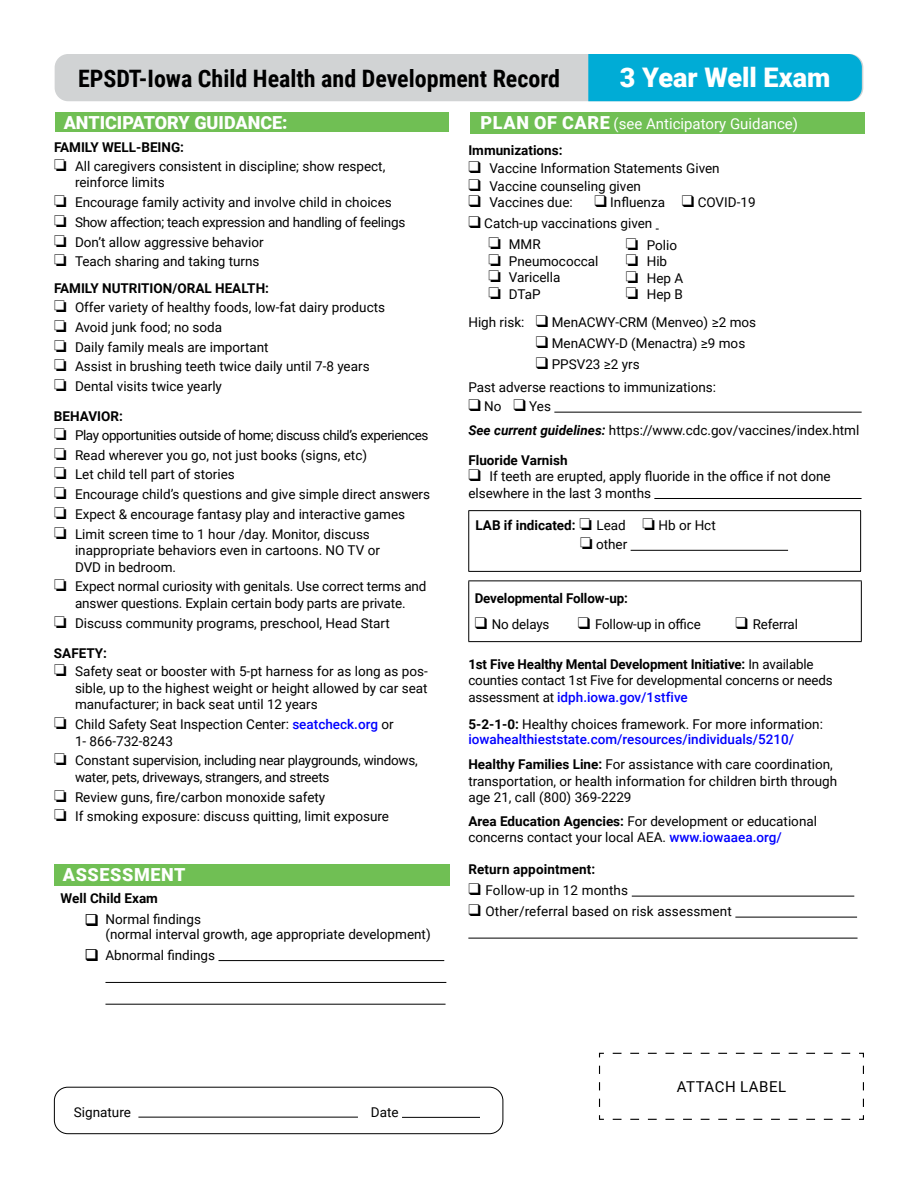
<style>
.page{position:relative;width:918px;height:1188px;background:#fff}
.page>*{position:absolute;margin:0;border:0;box-sizing:border-box;transform-origin:0 0}
.t1{font:900 27px "Roboto";color:#fff}
.Roboto_text{font:700 24px "Roboto Condensed";color:#000}
.Roboto_text-2{font:900 18px "Roboto";color:#fff}
.Roboto_text-3{font:900 18px "Roboto";letter-spacing:.035em;color:#fff}
.Roboto_text-4{font:15px "Roboto";color:#fff}
.Roboto_9_pt{font:15px "Roboto";letter-spacing:.035em;color:#000}
.Roboto_text-5{font:13.5px/16.5px "Roboto";color:#000}
.Roboto_9_pt-2{font:13.5px/16.5px "Roboto";color:#000}
.Roboto_text-6{font:700 13.5px "Roboto";color:#000}
.Roboto_text-7{font:13.5px/16.5px "Roboto";letter-spacing:-.02em;color:#000}
.Roboto_7_pt{font:13.5px/16.5px "Roboto";color:#000}
.Roboto_9_pt-3{font:500 13.5px/15px "Roboto";color:#00f}
.Roboto_text-8{font:13.5px "Roboto";letter-spacing:-.03em;color:#000}
.Roboto_9_pt_bold{font:700 13.5px "Roboto";color:#000}
._9pt_bullet{font:700 13.5px "Roboto";color:#000}
.s1{font-weight:900;font-size:18px}
.s2{font-weight:700;font-style:italic}
.s3{font-weight:400}
.s4{font-weight:500;color:#00f}
.s5{font-weight:700}
.s6{font-weight:700;color:#000}
.s7{font-weight:400;color:#000}
</style>
<div class="page">
<hr style="left:138px;top:1117px;width:220px;height:1px;background:#000">
<hr style="left:402px;top:1117px;width:78px;height:1px;background:#000">
<div style="left:54px;top:1087px;width:449px;height:47px;border:1px solid #000;border-radius:14px"></div>
<div style="left:55px;top:54px;width:808px;height:47px;background:#d1d3d4;border-radius:14px"></div>
<div style="left:588px;top:54px;width:274px;height:47px;background:#00acd6"></div>
<div style="left:55px;top:112px;width:393px;height:20px;background:#70bf54"></div>
<svg style="left:598px;top:1052px;width:266px;height:68px"></svg>
<hr style="left:468px;top:580px;width:394px;height:1px;background:#000">
<hr style="left:468px;top:581px;width:1px;height:60px;background:#000">
<hr style="left:861px;top:581px;width:1px;height:60px;background:#000">
<hr style="left:468px;top:641px;width:394px;height:1px;background:#000">
<hr style="left:632px;top:896px;width:222px;height:1px;background:#000">
<hr style="left:735px;top:917px;width:122px;height:1px;background:#000">
<hr style="left:468px;top:938px;width:390px;height:1px;background:#000">
<div style="left:470px;top:112px;width:395px;height:22px;background:#70bf54"></div>
<hr style="left:554px;top:412px;width:308px;height:1px;background:#000">
<hr style="left:654px;top:498px;width:208px;height:1px;background:#000">
<hr style="left:468px;top:510px;width:393px;height:1px;background:#000">
<hr style="left:468px;top:511px;width:1px;height:60px;background:#000">
<hr style="left:860px;top:511px;width:1px;height:60px;background:#000">
<hr style="left:468px;top:571px;width:393px;height:1px;background:#000">
<hr style="left:631px;top:550px;width:157px;height:1px;background:#000">
<hr style="left:219px;top:960px;width:225px;height:1px;background:#000">
<hr style="left:105px;top:982px;width:341px;height:1px;background:#000">
<hr style="left:105px;top:1004px;width:341px;height:1px;background:#000">
<div style="left:54px;top:864px;width:395px;height:22px;background:#70bf54"></div>
<p class="Roboto_text" style="left:78px;top:62px;width:484px">EPSDT-Iowa Child Health and Development Record</p>
<p class="t1" style="left:620px;top:58px;width:212px">3 Year Well Exam</p>
<p class="Roboto_text-2" style="left:64px;top:110px;width:225px">ANTICIPATORY GUIDANCE:</p>
<p class="Roboto_text-4" style="left:481px;top:113px;width:319px"><span class="s1">PLAN OF CARE</span> (see Anticipatory Guidance)</p>
<p class="Roboto_9_pt_bold" style="left:468px;top:140px;width:96px">Immunizations:</p>
<p class="Roboto_7_pt" style="left:468px;top:159px;width:253px">❑ Vaccine Information Statements Given</p>
<p class="Roboto_text-5" style="left:468px;top:177px;width:174px">❑ Vaccine counseling given</p>
<p class="Roboto_text-5" style="left:468px;top:194px;width:106px">❑ Vaccines due:</p>
<p class="Roboto_text-5" style="left:594px;top:194px;width:163px">❑ Influenza ❑ COVID-19</p>
<p class="Roboto_text-5" style="left:468px;top:215px;width:186px">❑ Catch-up vaccinations given</p>
<p class="Roboto_text-5" style="left:489px;top:236px;width:54px">❏ MMR</p>
<p class="Roboto_text-5" style="left:489px;top:252px;width:111px">❏ Pneumococcal</p>
<p class="Roboto_text-5" style="left:489px;top:269px;width:73px">❏ Varicella</p>
<p class="Roboto_text-5" style="left:489px;top:285px;width:54px">❏ DTaP</p>
<p class="Roboto_text-5" style="left:468px;top:313px;width:289px">High risk: ❑ MenACWY-CRM (Menveo) ≥2 mos</p>
<p class="Roboto_text-5" style="left:536px;top:334px;width:211px">❑ MenACWY-D (Menactra) ≥9 mos</p>
<p class="Roboto_text-5" style="left:536px;top:355px;width:105px">❑ PPSV23 ≥2 yrs</p>
<p class="Roboto_text-5" style="left:468px;top:378px;width:249px">Past adverse reactions to immunizations:</p>
<p class="Roboto_text-5" style="left:468px;top:398px;width:84px">❑ No ❑ Yes</p>
<p class="Roboto_text-5" style="left:468px;top:421px;width:393px"><span class="s2">See current guidelines:</span> https://www.cdc.gov/vaccines/index.html</p>
<p class="Roboto_text-6" style="left:468px;top:450px;width:101px">Fluoride Varnish</p>
<p class="Roboto_7_pt" style="left:468px;top:467px;width:364px">❑ If teeth are erupted, apply fluoride in the office if not done elsewhere in the last 3 months</p>
<p class="Roboto_text-6" style="left:476px;top:516px;width:242px">LAB if indicated: □ <span class="s3">Lead</span> □ <span class="s3">Hb or Hct</span></p>
<p class="Roboto_text-5" style="left:580px;top:536px;width:49px">□ other</p>
<p class="Roboto_text-6" style="left:54px;top:138px;width:132px">FAMILY WELL-BEING:</p>
<p class="Roboto_text-5" style="left:75px;top:157px;width:312px;text-indent:-21px">❏ All caregivers consistent in discipline; show respect, reinforce limits</p>
<p class="Roboto_text-5" style="left:54px;top:194px;width:339px">❏ Encourage family activity and involve child in choices</p>
<p class="Roboto_text-7" style="left:54px;top:213px;width:353px">❏ Show affection; teach expression and handling of feelings</p>
<p class="Roboto_text-5" style="left:54px;top:233px;width:211px">❏ Don’t allow aggressive behavior</p>
<p class="Roboto_text-5" style="left:54px;top:253px;width:207px">❏ Teach sharing and taking turns</p>
<p class="Roboto_text-6" style="left:54px;top:279px;width:217px">FAMILY NUTRITION/ORAL HEALTH:</p>
<p class="Roboto_text-5" style="left:54px;top:298px;width:333px">❏ Offer variety of healthy foods, low-fat dairy products</p>
<p class="Roboto_text-5" style="left:54px;top:318px;width:170px">❏ Avoid junk food; no soda</p>
<p class="Roboto_text-5" style="left:54px;top:338px;width:216px">❏ Daily family meals are important</p>
<p class="Roboto_text-5" style="left:54px;top:358px;width:317px">❏ Assist in brushing teeth twice daily until 7-8 years</p>
<p class="Roboto_text-5" style="left:54px;top:377px;width:170px">❏ Dental visits twice yearly</p>
<p class="Roboto_text-6" style="left:54px;top:407px;width:70px">BEHAVIOR:</p>
<p class="Roboto_text-8" style="left:54px;top:426px;width:376px">❏ Play opportunities outside of home; discuss child’s experiences</p>
<p class="Roboto_text-5" style="left:54px;top:446px;width:315px">❏ Read wherever you go, not just books (signs, etc)</p>
<p class="Roboto_text-5" style="left:54px;top:466px;width:182px">❏ Let child tell part of stories</p>
<p class="Roboto_text-5" style="left:54px;top:486px;width:378px">❏ Encourage child’s questions and give simple direct answers</p>
<p class="Roboto_text-5" style="left:54px;top:505px;width:353px">❏ Expect &amp; encourage fantasy play and interactive games</p>
<p class="Roboto_text-5" style="left:75px;top:525px;width:306px;text-indent:-21px">❏ Limit screen time to 1 hour /day. Monitor, discuss inappropriate behaviors even in cartoons. NO TV or<br>DVD in bedroom.</p>
<p class="Roboto_text-5" style="left:54px;top:578px;width:374px;text-align:center">❏ Expect normal curiosity with genitals. Use correct terms and answer questions. Explain certain body parts are private.</p>
<p class="Roboto_text-5" style="left:54px;top:614px;width:337px">❏ Discuss community programs, preschool, Head Start</p>
<p class="_9pt_bullet" style="left:54px;top:643px;width:55px">SAFETY:</p>
<p class="Roboto_text-5" style="left:75px;top:663px;width:354px;text-align:justify;text-indent:-21px">❏ Safety seat or booster with 5-pt harness for as long as pos&shy;sible, up to the highest weight or height allowed by car seat manufacturer; in back seat until 12 years</p>
<p class="Roboto_text-5" style="left:75px;top:716px;width:320px;text-indent:-21px">❏ Child Safety Seat Inspection Center: <span class="s4">seatcheck.org</span> or<br>1- 866-732-8243</p>
<p class="Roboto_text-7" style="left:75px;top:752px;width:344px;text-indent:-21px">❏ Constant supervision, including near playgrounds, windows, water, pets, driveways, strangers, and streets</p>
<p class="Roboto_text-5" style="left:54px;top:788px;width:273px">❏ Review guns, fire/carbon monoxide safety</p>
<p class="Roboto_text-5" style="left:54px;top:808px;width:337px">❏ If smoking exposure: discuss quitting, limit exposure</p>
<p class="Roboto_text-5" style="left:626px;top:236px;width:53px">❏ Polio</p>
<p class="Roboto_text-5" style="left:626px;top:253px;width:43px">❏ Hib</p>
<p class="Roboto_text-5" style="left:626px;top:269px;width:59px">❏ Hep A</p>
<p class="Roboto_text-5" style="left:626px;top:286px;width:59px">❏ Hep B</p>
<p class="Roboto_text-6" style="left:475px;top:589px;width:155px">Developmental Follow-up:</p>
<p class="Roboto_text-5" style="left:475px;top:616px;width:76px">❑ No delays</p>
<p class="Roboto_text-5" style="left:578px;top:616px;width:124px">❑ Follow-up in office</p>
<p class="Roboto_text-5" style="left:736px;top:616px;width:64px">❑ Referral</p>
<p class="Roboto_text-5" style="left:468px;top:655px;width:366px"><span class="s5">1st Five Healthy Mental Development Initiative:</span> In available counties contact 1st Five for developmental concerns or needs assessment at <span class="s4">idph.iowa.gov/1stfive</span></p>
<p class="Roboto_9_pt-3" style="left:468px;top:716px;width:356px"><span class="s6">5-2-1-0:</span> <span class="s7">Healthy choices framework. For more information: </span>iowahealthieststate.com/resources/individuals/5210/</p>
<p class="Roboto_9_pt-2" style="left:468px;top:756px;width:370px"><span class="s5">Healthy Families Line:</span> For assistance with care coordination, transportation, or health information for children birth through age 21, call (800) 369-2229</p>
<p class="Roboto_9_pt-2" style="left:468px;top:812px;width:350px"><span class="s5">Area Education Agencies:</span> For development or educational concerns contact your local AEA. <span class="s4">www.iowaaea.org/</span></p>
<p class="Roboto_text-6" style="left:468px;top:860px;width:129px">Return appointment:</p>
<p class="Roboto_text-5" style="left:468px;top:882px;width:161px">❑ Follow-up in 12 months</p>
<p class="Roboto_text-5" style="left:468px;top:903px;width:265px">❑ Other/referral based on risk assessment</p>
<p class="Roboto_text-3" style="left:63px;top:862px;width:124px">ASSESSMENT</p>
<p class="Roboto_text-6" style="left:60px;top:888px;width:99px">Well Child Exam</p>
<p class="Roboto_text-5" style="left:105px;top:912px;width:327px;line-height:15px;text-indent:-21px">❑ Normal findings<br>(normal interval growth, age appropriate development)</p>
<p class="Roboto_text-5" style="left:84px;top:946px;width:132px">❑ Abnormal findings</p>
<p class="Roboto_text-5" style="left:74px;top:1104px;width:59px">Signature</p>
<p class="Roboto_text-5" style="left:371px;top:1104px;width:29px">Date</p>
<p class="Roboto_9_pt" style="left:677px;top:1076px;width:111px">ATTACH LABEL</p>
</div>
